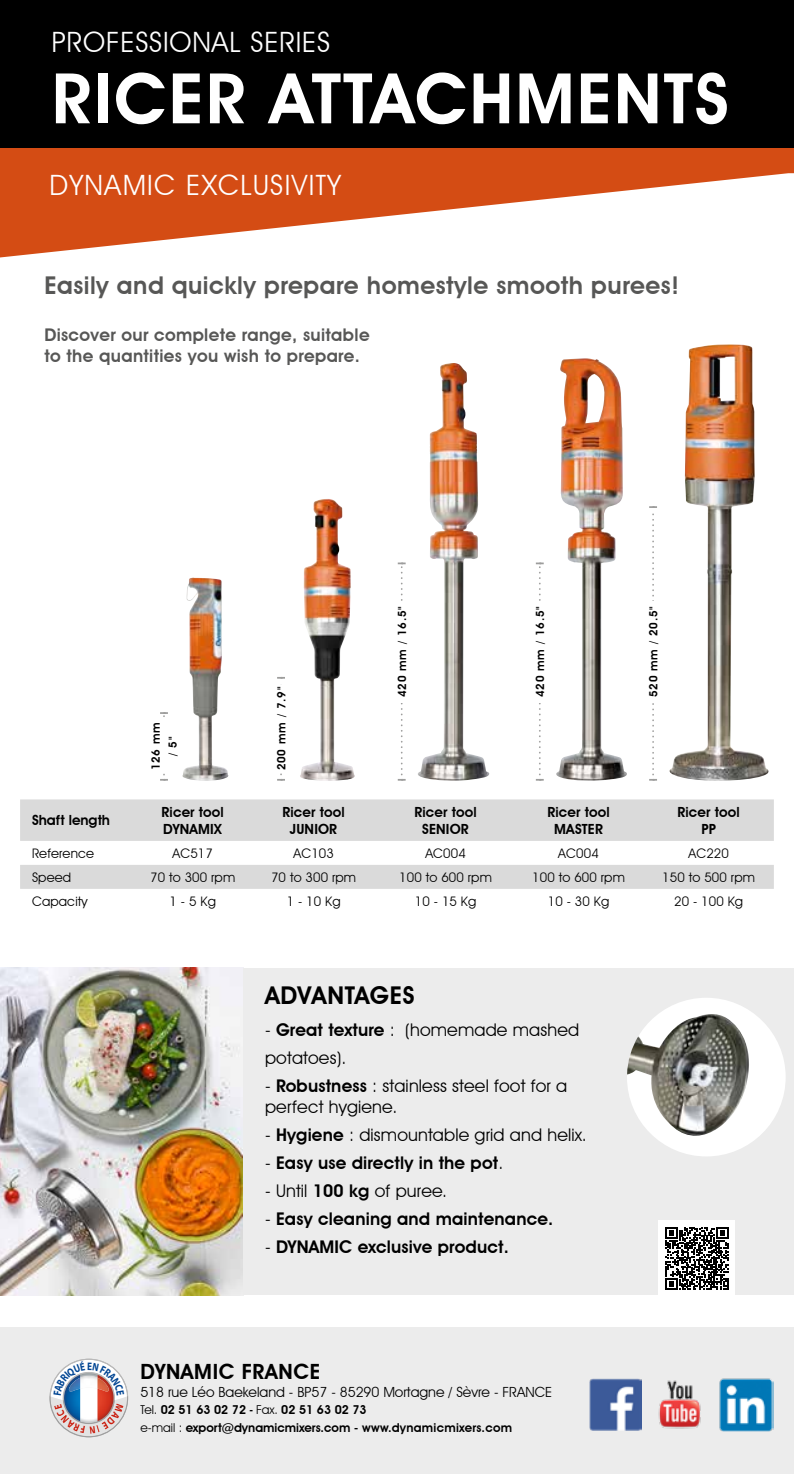
<style>
.page{position:relative;width:794px;height:1474px;background:#fff}
.page>*{position:absolute;margin:0;border:0;box-sizing:border-box;transform-origin:0 0}
.t1{font:600 70px "Avant Garde IT Cby BT";letter-spacing:.03em;color:#fff}
.t2{font:28px "Avant Garde IT Cby BT";letter-spacing:.05em;color:#fff}
.t3{font:28px "Avant Garde IT Cby BT";letter-spacing:.03em;color:#fff}
.t4{font:600 24.5px "Avant Garde IT Cby BT";letter-spacing:.02em;color:#575756}
.t5{font:600 24.5px "Avant Garde IT Cby BT";letter-spacing:.03em;color:#000}
.t6{font:600 21px "Avant Garde IT Cby BT";letter-spacing:.03em;color:#000}
.t7{font:17.5px/28px "Avant Garde IT Cby BT";letter-spacing:.01em;color:#000}
.t8{font:600 17.5px "Avant Garde IT Cby BT";letter-spacing:.01em;color:#000}
.t9{font:600 17.5px/21px "Avant Garde IT Cby BT";letter-spacing:.02em;color:#575756}
.t10{font:600 14px/16.8px "Avant Garde IT Cby BT";letter-spacing:.01em;color:#000;text-align:center}
.t11{font:14px "Avant Garde IT Cby BT";color:#000}
.t12{font:13.12px "Avant Garde IT Cby BT";letter-spacing:.01em;color:#000}
.t13{font:600 12.25px/17.5px "Avant Garde IT Cby BT";color:#000}
.t14{font:600 11.38px/17.2px "Avant Garde IT Cby BT";letter-spacing:.07em;color:#000;text-align:center}
.s1{font-weight:600}
.s2{font-weight:400}
</style>
<div class="page">
<svg style="left:0;top:148px;width:794px;height:109px;fill:#d44c14"></svg>
<div style="left:0;top:0;width:794px;height:148px;background:#000"></div>
<div style="left:0;top:1327px;width:794px;height:146px;background:#ececec"></div>
<img style="left:590px;top:1378px;width:51px;height:51px">
<img style="left:658px;top:1380px;width:43px;height:49px">
<img style="left:719px;top:1378px;width:55px;height:53px">
<img style="left:300px;top:499px;width:55px;height:281px">
<img style="left:182px;top:577px;width:46px;height:203px">
<img style="left:418px;top:363px;width:71px;height:417px">
<img style="left:556px;top:358px;width:71px;height:422px">
<img style="left:669px;top:344px;width:99px;height:437px">
<svg style="left:649px;top:506px;width:8px;height:274px"></svg>
<div style="left:636px;top:601px;width:33px;height:101px;background:#fff"></div>
<svg style="left:536px;top:562px;width:8px;height:218px"></svg>
<div style="left:523px;top:601px;width:33px;height:101px;background:#fff"></div>
<svg style="left:398px;top:562px;width:8px;height:218px"></svg>
<div style="left:385px;top:601px;width:33px;height:101px;background:#fff"></div>
<svg style="left:277px;top:677px;width:8px;height:103px"></svg>
<div style="left:265px;top:685px;width:32px;height:87px;background:#fff"></div>
<svg style="left:160px;top:712px;width:8px;height:68px"></svg>
<div style="left:148px;top:720px;width:32px;height:52px;background:#fff"></div>
<img style="left:0;top:967px;width:243px;height:328px">
<div style="left:243px;top:968px;width:551px;height:327px;background:#ececec"></div>
<div style="left:627px;top:997px;width:158px;height:159px;background:#fff;border-radius:50%"></div>
<img style="left:627px;top:1014px;width:128px;height:129px">
<svg style="left:20px;top:799px;width:754px;height:89px;fill:#dadada"></svg>
<div style="left:658px;top:1219px;width:77px;height:77px;background:#fff"></div>
<svg style="left:665px;top:1227px;width:63px;height:62px"></svg>
<svg style="left:49px;top:1358px;width:79px;height:79px"></svg>
<h2 class="t3" style="left:52px;top:25px;width:280px">PROFESSIONAL SERIES</h2>
<h1 class="t1" style="left:52px;top:56px;width:678px">RICER ATTACHMENTS</h1>
<h2 class="t2" style="left:50px;top:168px;width:293px">DYNAMIC EXCLUSIVITY</h2>
<h3 class="t4" style="left:44px;top:270px;width:636px">Easily and quickly prepare homestyle smooth purees!</h3>
<p class="t9" style="left:44px;top:324px;width:327px">Discover our complete range, suitable to the quantities you wish to prepare.</p>
<p class="t14" style="left:147px;top:770px;width:50px;rotate:-90deg">126 mm / 5"</p>
<p class="t14" style="left:273px;top:770px;width:85px;rotate:-90deg">200 mm / 7.9"</p>
<p class="t14" style="left:393px;top:697px;width:93px;rotate:-90deg">420 mm / 16.5"</p>
<p class="t14" style="left:531px;top:697px;width:93px;rotate:-90deg">420 mm / 16.5"</p>
<p class="t14" style="left:645px;top:697px;width:93px;rotate:-90deg">520 mm / 20.5"</p>
<p class="t10" style="left:32px;top:812px;width:80px">Shaft length</p>
<p class="t10" style="left:161px;top:803px;width:64px;text-align:left">Ricer tool<br>DYNAMIX</p>
<p class="t10" style="left:282px;top:803px;width:64px">Ricer tool<br>JUNIOR</p>
<p class="t10" style="left:414px;top:803px;width:64px">Ricer tool<br>SENIOR</p>
<p class="t10" style="left:547px;top:803px;width:64px">Ricer tool<br>MASTER</p>
<p class="t10" style="left:677px;top:803px;width:64px">Ricer tool<br>PP</p>
<p class="t12" style="left:32px;top:845px;width:64px">Reference</p>
<p class="t12" style="left:172px;top:845px;width:42px">AC517</p>
<p class="t12" style="left:293px;top:845px;width:42px">AC103</p>
<p class="t12" style="left:425px;top:845px;width:42px">AC004</p>
<p class="t12" style="left:558px;top:845px;width:42px">AC004</p>
<p class="t12" style="left:688px;top:845px;width:42px">AC220</p>
<p class="t12" style="left:32px;top:869px;width:41px">Speed</p>
<p class="t12" style="left:150px;top:869px;width:87px">70 to 300 rpm</p>
<p class="t12" style="left:271px;top:869px;width:87px">70 to 300 rpm</p>
<p class="t12" style="left:399px;top:869px;width:94px">100 to 600 rpm</p>
<p class="t12" style="left:532px;top:869px;width:94px">100 to 600 rpm</p>
<p class="t12" style="left:662px;top:869px;width:94px">150 to 500 rpm</p>
<p class="t12" style="left:32px;top:893px;width:57px">Capacity</p>
<p class="t12" style="left:169px;top:893px;width:48px">1 - 5 Kg</p>
<p class="t12" style="left:287px;top:893px;width:55px">1 - 10 Kg</p>
<p class="t12" style="left:415px;top:893px;width:63px">10 - 15 Kg</p>
<p class="t12" style="left:548px;top:893px;width:63px">10 - 30 Kg</p>
<p class="t12" style="left:674px;top:893px;width:70px">20 - 100 Kg</p>
<h3 class="t5" style="left:265px;top:980px;width:151px">ADVANTAGES</h3>
<p class="t7" style="left:265px;top:1015px;width:316px">- <span class="s1">Great texture</span> : (homemade mashed potatoes).</p>
<p class="t7" style="left:265px;top:1074px;width:304px;line-height:21px">- <span class="s1">Robustness</span> : stainless steel foot for a perfect hygiene.</p>
<p class="t7" style="left:265px;top:1120px;width:323px">- <span class="s1">Hygiene</span> : dismountable grid and helix.</p>
<p class="t8" style="left:265px;top:1152px;width:240px"><span class="s2">-</span> Easy use directly in the pot<span class="s2">.</span></p>
<p class="t7" style="left:265px;top:1176px;width:184px">- Until <span class="s1">100 kg</span> of puree.</p>
<p class="t8" style="left:265px;top:1208px;width:290px"><span class="s2">-</span> Easy cleaning and maintenance.</p>
<p class="t8" style="left:265px;top:1236px;width:245px"><span class="s2">-</span> DYNAMIC exclusive product.</p>
<p class="t6" style="left:140px;top:1359px;width:181px">DYNAMIC FRANCE</p>
<p class="t11" style="left:140px;top:1383px;width:413px">518 rue Léo Baekeland - BP57 - 85290 Mortagne / Sèvre - FRANCE</p>
<p class="t13" style="left:140px;top:1400px;width:373px"><span class="s2">Tel.</span> 02 51 63 02 72 - <span class="s2">Fax.</span> 02 51 63 02 73<br><span class="s2">e-mail :</span> export@dynamicmixers.com - www.dynamicmixers.com</p>
</div>
